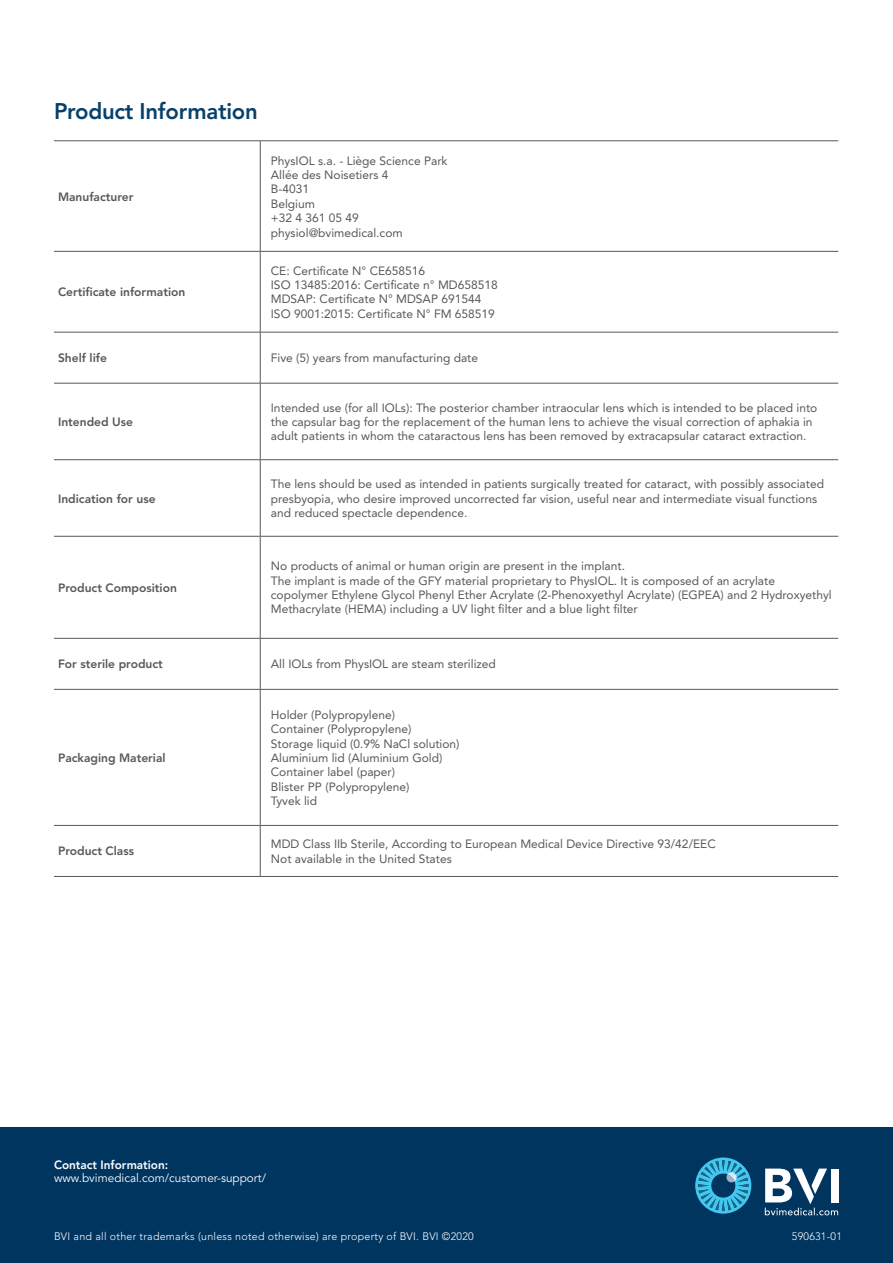
<style>
.page{position:relative;width:893px;height:1263px;background:#fff}
.page>*{position:absolute;margin:0;border:0;box-sizing:border-box;transform-origin:0 0}
.t1{font:800 22.5px "Avenir LT Std";letter-spacing:-.01em;color:#07406a}
.t2{font:12px/14.4px "Avenir LT Std";color:#57585a}
.t3{font:800 12px "Avenir LT Std";color:#57585a}
.t4{font:12px/13.5px "Avenir LT Std";color:#fff}
.t5{font:300 10.8px "Avenir LT Std";letter-spacing:.025em;color:#fff}
.s1{font-weight:800}
</style>
<div class="page">
<div style="left:0;top:1128px;width:893px;height:135px;background:#003560"></div>
<svg style="left:695px;top:1157px;width:56px;height:57px"></svg>
<div style="left:831px;top:1168px;width:8px;height:34px;background:#fff"></div>
<svg style="left:765px;top:1168px;width:73px;height:47px"></svg>
<hr style="left:54px;top:141px;width:206px;height:1px;background:#57585a">
<hr style="left:260px;top:141px;width:1px;height:110px;background:#57585a">
<hr style="left:260px;top:141px;width:578px;height:1px;background:#57585a">
<hr style="left:54px;top:251px;width:206px;height:1px;background:#57585a">
<hr style="left:260px;top:252px;width:1px;height:80px;background:#57585a">
<hr style="left:260px;top:251px;width:578px;height:1px;background:#57585a">
<hr style="left:54px;top:332px;width:206px;height:1px;background:#57585a">
<hr style="left:54px;top:383px;width:206px;height:1px;background:#57585a">
<hr style="left:54px;top:459px;width:206px;height:1px;background:#57585a">
<hr style="left:54px;top:536px;width:206px;height:1px;background:#57585a">
<hr style="left:54px;top:638px;width:206px;height:1px;background:#57585a">
<hr style="left:54px;top:689px;width:206px;height:1px;background:#57585a">
<hr style="left:54px;top:825px;width:206px;height:1px;background:#57585a">
<hr style="left:54px;top:876px;width:206px;height:1px;background:#57585a">
<hr style="left:260px;top:332px;width:1px;height:51px;background:#57585a">
<hr style="left:260px;top:383px;width:1px;height:76px;background:#57585a">
<hr style="left:260px;top:460px;width:1px;height:76px;background:#57585a">
<hr style="left:260px;top:536px;width:1px;height:102px;background:#57585a">
<hr style="left:260px;top:638px;width:1px;height:51px;background:#57585a">
<hr style="left:260px;top:689px;width:1px;height:136px;background:#57585a">
<hr style="left:260px;top:826px;width:1px;height:50px;background:#57585a">
<hr style="left:260px;top:332px;width:578px;height:1px;background:#57585a">
<hr style="left:260px;top:383px;width:578px;height:1px;background:#57585a">
<hr style="left:260px;top:459px;width:578px;height:1px;background:#57585a">
<hr style="left:260px;top:536px;width:578px;height:1px;background:#57585a">
<hr style="left:260px;top:638px;width:578px;height:1px;background:#57585a">
<hr style="left:260px;top:689px;width:578px;height:1px;background:#57585a">
<hr style="left:260px;top:825px;width:578px;height:1px;background:#57585a">
<hr style="left:260px;top:876px;width:578px;height:1px;background:#57585a">
<p class="t1" style="left:54px;top:98px;width:205px">Product Information</p>
<p class="t3" style="left:58px;top:189px;width:77px">Manufacturer</p>
<p class="t3" style="left:58px;top:285px;width:129px">Certificate information</p>
<p class="t2" style="left:271px;top:153px;width:178px">PhysIOL s.a. - Liège Science Park<br>Allée des Noisetiers 4<br>B-4031<br>Belgium</p>
<p class="t2" style="left:271px;top:211px;width:90px">+32 4 361 05 49</p>
<p class="t2" style="left:271px;top:225px;width:133px">physiol@bvimedical.com</p>
<p class="t2" style="left:271px;top:263px;width:228px">CE: Certificate N° CE658516<br>ISO 13485:2016: Certificate n° MD658518<br>MDSAP: Certificate N° MDSAP 691544<br>ISO 9001:2015: Certificate N° FM 658519</p>
<p class="t3" style="left:58px;top:351px;width:50px">Shelf life</p>
<p class="t2" style="left:271px;top:351px;width:209px">Five (5) years from manufacturing date</p>
<p class="t3" style="left:58px;top:415px;width:77px">Intended Use</p>
<p class="t3" style="left:58px;top:491px;width:99px">Indication for use</p>
<p class="t3" style="left:58px;top:580px;width:120px">Product Composition</p>
<p class="t2" style="left:271px;top:400px;width:548px">Intended use (for all IOLs): The posterior chamber intraocular lens which is intended to be placed into the capsular bag for the replacement of the human lens to achieve the visual correction of aphakia in adult patients in whom the cataractous lens has been removed by extracapsular cataract extraction.</p>
<p class="t2" style="left:271px;top:477px;width:555px">The lens should be used as intended in patients surgically treated for cataract, with possibly associated presbyopia, who desire improved uncorrected far vision, useful near and intermediate visual functions and reduced spectacle dependence.</p>
<p class="t2" style="left:271px;top:559px;width:562px">No products of animal or human origin are present in the implant.<br>The implant is made of the GFY material proprietary to PhysIOL. It is composed of an acrylate copolymer Ethylene Glycol Phenyl Ether Acrylate (2-Phenoxyethyl Acrylate) (EGPEA) and 2 Hydroxyethyl Methacrylate (HEMA) including a UV light filter and a blue light filter</p>
<p class="t3" style="left:58px;top:657px;width:106px">For sterile product</p>
<p class="t2" style="left:271px;top:657px;width:226px">All IOLs from PhysIOL are steam sterilized</p>
<p class="t3" style="left:58px;top:751px;width:109px">Packaging Material</p>
<p class="t2" style="left:271px;top:707px;width:190px">Holder (Polypropylene)<br>Container (Polypropylene)<br>Storage liquid (0.9% NaCl solution)<br>Aluminium lid (Aluminium Gold)<br>Container label (paper)<br>Blister PP (Polypropylene)<br>Tyvek lid</p>
<p class="t3" style="left:58px;top:844px;width:77px">Product Class</p>
<p class="t2" style="left:271px;top:837px;width:446px">MDD Class IIb Sterile, According to European Medical Device Directive 93/42/EEC<br>Not available in the United States</p>
<p class="t4" style="left:54px;top:1158px;width:214px"><span class="s1">Contact Information: </span>www.bvimedical.com/customer-support/</p>
<p class="t5" style="left:54px;top:1229px;width:421px">BVI and all other trademarks (unless noted otherwise) are property of BVI. BVI ©2020</p>
<p class="t5" style="left:792px;top:1229px;width:52px">590631-01</p>
</div>
